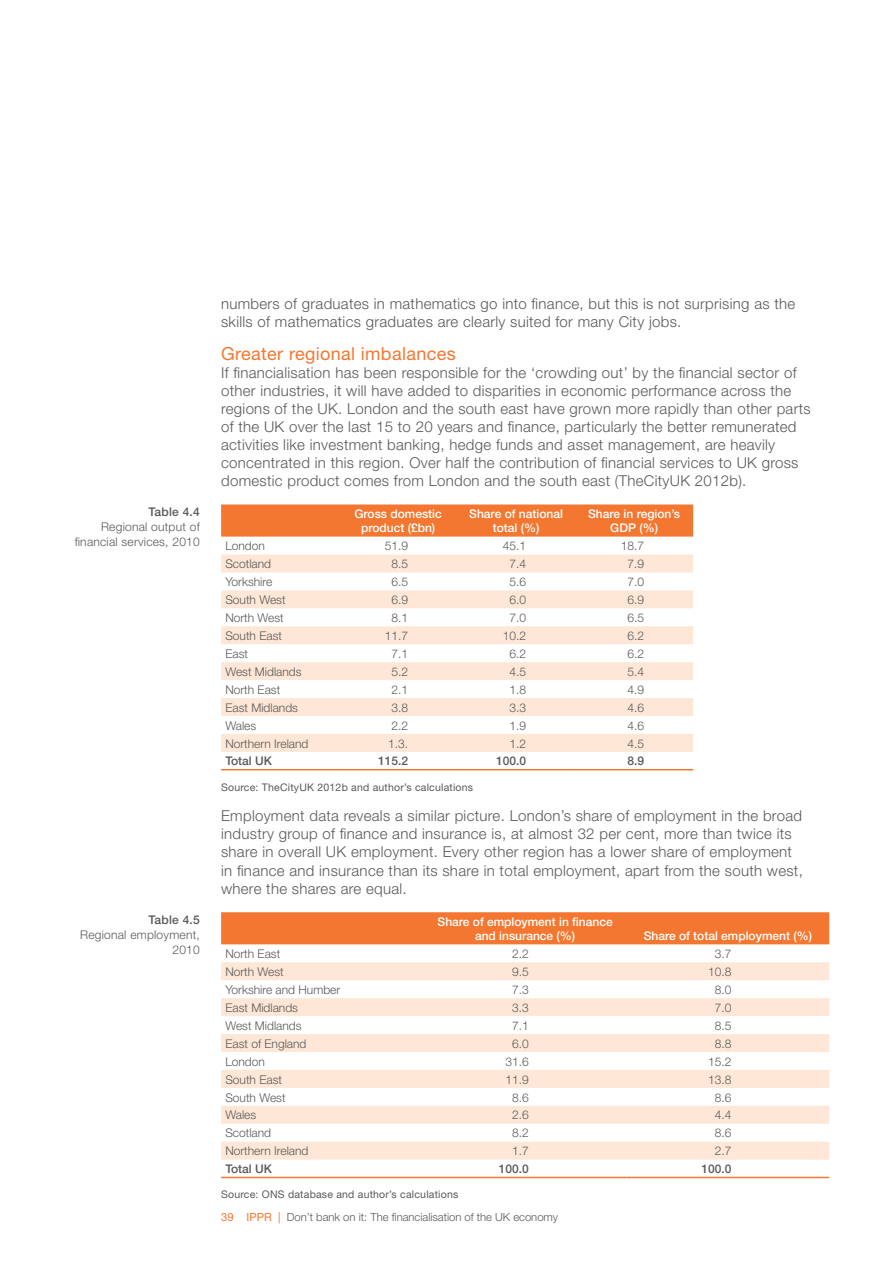
<style>
.page{position:relative;width:893px;height:1263px;background:#fff}
.page>*{position:absolute;margin:0;border:0;box-sizing:border-box;transform-origin:0 0}
.h_h1{font:18px "Helvetica Neue";letter-spacing:.02em;color:#f37730}
.b_body_para{font:300 15px/18px "Helvetica Neue";letter-spacing:.02em;color:#5a5958}
.b_table_text{font:300 12px "Helvetica Neue";color:#5a5958}
.t_medium_white{font:500 12px/14.2px "Helvetica Neue";color:#fff;text-align:center}
.b_table_text-2{font:300 12px/15px "Helvetica Neue";letter-spacing:.02em;color:#5a5958;text-align:right}
.b_table_text-3{font:500 12px "Helvetica Neue";color:#5a5958}
.t1{font:300 11.25px "Helvetica Neue";color:#5a5958}
.f_figure_source_note{font:10.5px "Helvetica Neue";letter-spacing:.02em;color:#5a5958}
.s1{font-weight:500}
.s2{font-weight:400;color:#f37730}
</style>
<div class="page">
<div style="left:221px;top:504px;width:472px;height:33px;background:#f37730"></div>
<svg style="left:221px;top:554px;width:472px;height:198px;fill:#fee7d6"></svg>
<hr style="left:221px;top:769px;width:118px;height:1px;background:#f37730">
<hr style="left:339px;top:769px;width:118px;height:1px;background:#f37730">
<hr style="left:457px;top:769px;width:118px;height:1px;background:#f37730">
<hr style="left:575px;top:769px;width:118px;height:1px;background:#f37730">
<div style="left:221px;top:912px;width:608px;height:32px;background:#f37730"></div>
<svg style="left:221px;top:962px;width:608px;height:197px;fill:#fee7d6"></svg>
<hr style="left:221px;top:1177px;width:203px;height:1px;background:#f37730">
<hr style="left:424px;top:1177px;width:202px;height:1px;background:#f37730">
<hr style="left:626px;top:1177px;width:203px;height:1px;background:#f37730">
<p class="b_table_text-2" style="left:75px;top:504px;width:127px"><span class="s1">Table 4.4<br></span>Regional output of financial services, 2010</p>
<p class="b_table_text-2" style="left:80px;top:912px;width:121px"><span class="s1">Table 4.5<br></span>Regional employment,<br>2010</p>
<p class="b_body_para" style="left:221px;top:295px;width:576px">numbers of graduates in mathematics go into finance, but this is not surprising as the skills of mathematics graduates are clearly suited for many City jobs.</p>
<p class="h_h1" style="left:221px;top:343px;width:236px">Greater regional imbalances</p>
<p class="b_body_para" style="left:221px;top:363px;width:591px">If financialisation has been responsible for the ‘crowding out’ by the financial sector of other industries, it will have added to disparities in economic performance across the regions of the UK. London and the south east have grown more rapidly than other parts of the UK over the last 15 to 20 years and finance, particularly the better remunerated activities like investment banking, hedge funds and asset management, are heavily concentrated in this region. Over half the contribution of financial services to UK gross domestic product comes from London and the south east (TheCityUK 2012b).</p>
<p class="t_medium_white" style="left:354px;top:507px;width:89px">Gross domestic product (£bn)</p>
<p class="t_medium_white" style="left:469px;top:507px;width:95px">Share of national total (%)</p>
<p class="t_medium_white" style="left:588px;top:507px;width:93px">Share in region’s<br>GDP (%)</p>
<p class="b_table_text" style="left:225px;top:539px;width:41px">London</p>
<p class="b_table_text" style="left:385px;top:539px;width:25px">51.9</p>
<p class="b_table_text" style="left:503px;top:539px;width:25px">45.1</p>
<p class="b_table_text" style="left:621px;top:539px;width:25px">18.7</p>
<p class="b_table_text" style="left:225px;top:557px;width:47px">Scotland</p>
<p class="b_table_text" style="left:392px;top:557px;width:18px">8.5</p>
<p class="b_table_text" style="left:510px;top:557px;width:18px">7.4</p>
<p class="b_table_text" style="left:627px;top:557px;width:18px">7.9</p>
<p class="b_table_text" style="left:225px;top:574px;width:48px">Yorkshire</p>
<p class="b_table_text" style="left:392px;top:574px;width:18px">6.5</p>
<p class="b_table_text" style="left:510px;top:574px;width:18px">5.6</p>
<p class="b_table_text" style="left:627px;top:574px;width:18px">7.0</p>
<p class="b_table_text" style="left:225px;top:592px;width:62px">South West</p>
<p class="b_table_text" style="left:392px;top:592px;width:18px">6.9</p>
<p class="b_table_text" style="left:510px;top:592px;width:18px">6.0</p>
<p class="b_table_text" style="left:627px;top:592px;width:18px">6.9</p>
<p class="b_table_text" style="left:225px;top:610px;width:60px">North West</p>
<p class="b_table_text" style="left:392px;top:610px;width:18px">8.1</p>
<p class="b_table_text" style="left:510px;top:610px;width:18px">7.0</p>
<p class="b_table_text" style="left:627px;top:610px;width:18px">6.5</p>
<p class="b_table_text" style="left:225px;top:628px;width:58px">South East</p>
<p class="b_table_text" style="left:385px;top:628px;width:25px">11.7</p>
<p class="b_table_text" style="left:503px;top:628px;width:25px">10.2</p>
<p class="b_table_text" style="left:627px;top:628px;width:18px">6.2</p>
<p class="b_table_text" style="left:225px;top:646px;width:24px">East</p>
<p class="b_table_text" style="left:392px;top:646px;width:18px">7.1</p>
<p class="b_table_text" style="left:510px;top:646px;width:18px">6.2</p>
<p class="b_table_text" style="left:627px;top:646px;width:18px">6.2</p>
<p class="b_table_text" style="left:225px;top:664px;width:78px">West Midlands</p>
<p class="b_table_text" style="left:392px;top:664px;width:18px">5.2</p>
<p class="b_table_text" style="left:510px;top:664px;width:18px">4.5</p>
<p class="b_table_text" style="left:627px;top:664px;width:18px">5.4</p>
<p class="b_table_text" style="left:225px;top:682px;width:56px">North East</p>
<p class="b_table_text" style="left:392px;top:682px;width:18px">2.1</p>
<p class="b_table_text" style="left:510px;top:682px;width:18px">1.8</p>
<p class="b_table_text" style="left:627px;top:682px;width:18px">4.9</p>
<p class="b_table_text" style="left:225px;top:700px;width:74px">East Midlands</p>
<p class="b_table_text" style="left:392px;top:700px;width:18px">3.8</p>
<p class="b_table_text" style="left:510px;top:700px;width:18px">3.3</p>
<p class="b_table_text" style="left:627px;top:700px;width:18px">4.6</p>
<p class="b_table_text" style="left:225px;top:718px;width:32px">Wales</p>
<p class="b_table_text" style="left:392px;top:718px;width:18px">2.2</p>
<p class="b_table_text" style="left:510px;top:718px;width:18px">1.9</p>
<p class="b_table_text" style="left:627px;top:718px;width:18px">4.6</p>
<p class="b_table_text" style="left:225px;top:736px;width:85px">Northern Ireland</p>
<p class="b_table_text" style="left:388px;top:736px;width:22px">1.3.</p>
<p class="b_table_text" style="left:510px;top:736px;width:18px">1.2</p>
<p class="b_table_text" style="left:627px;top:736px;width:18px">4.5</p>
<p class="b_table_text-3" style="left:225px;top:754px;width:48px">Total UK</p>
<p class="b_table_text-3" style="left:378px;top:754px;width:32px">115.2</p>
<p class="b_table_text-3" style="left:496px;top:754px;width:32px">100.0</p>
<p class="b_table_text-3" style="left:627px;top:754px;width:18px">8.9</p>
<p class="f_figure_source_note" style="left:221px;top:781px;width:254px">Source: TheCityUK 2012b and author’s calculations</p>
<p class="b_body_para" style="left:221px;top:807px;width:583px">Employment data reveals a similar picture. London’s share of employment in the broad industry group of finance and insurance is, at almost 32 per cent, more than twice its share in overall UK employment. Every other region has a lower share of employment in finance and insurance than its share in total employment, apart from the south west, where the shares are equal.</p>
<p class="t_medium_white" style="left:438px;top:914px;width:177px">Share of employment in finance and insurance (%)</p>
<p class="t_medium_white" style="left:644px;top:928px;width:170px">Share of total employment (%)</p>
<p class="b_table_text" style="left:225px;top:946px;width:56px">North East</p>
<p class="b_table_text" style="left:512px;top:946px;width:18px">2.2</p>
<p class="b_table_text" style="left:715px;top:946px;width:18px">3.7</p>
<p class="b_table_text" style="left:225px;top:964px;width:60px">North West</p>
<p class="b_table_text" style="left:512px;top:964px;width:18px">9.5</p>
<p class="b_table_text" style="left:708px;top:964px;width:25px">10.8</p>
<p class="b_table_text" style="left:225px;top:982px;width:116px">Yorkshire and Humber</p>
<p class="b_table_text" style="left:512px;top:982px;width:18px">7.3</p>
<p class="b_table_text" style="left:715px;top:982px;width:18px">8.0</p>
<p class="b_table_text" style="left:225px;top:1000px;width:74px">East Midlands</p>
<p class="b_table_text" style="left:512px;top:1000px;width:18px">3.3</p>
<p class="b_table_text" style="left:715px;top:1000px;width:18px">7.0</p>
<p class="b_table_text" style="left:225px;top:1018px;width:78px">West Midlands</p>
<p class="b_table_text" style="left:512px;top:1018px;width:18px">7.1</p>
<p class="b_table_text" style="left:715px;top:1018px;width:18px">8.5</p>
<p class="b_table_text" style="left:225px;top:1036px;width:83px">East of England</p>
<p class="b_table_text" style="left:512px;top:1036px;width:18px">6.0</p>
<p class="b_table_text" style="left:715px;top:1036px;width:18px">8.8</p>
<p class="b_table_text" style="left:225px;top:1054px;width:41px">London</p>
<p class="b_table_text" style="left:505px;top:1054px;width:25px">31.6</p>
<p class="b_table_text" style="left:708px;top:1054px;width:25px">15.2</p>
<p class="b_table_text" style="left:225px;top:1072px;width:58px">South East</p>
<p class="b_table_text" style="left:505px;top:1072px;width:25px">11.9</p>
<p class="b_table_text" style="left:708px;top:1072px;width:25px">13.8</p>
<p class="b_table_text" style="left:225px;top:1090px;width:62px">South West</p>
<p class="b_table_text" style="left:512px;top:1090px;width:18px">8.6</p>
<p class="b_table_text" style="left:715px;top:1090px;width:18px">8.6</p>
<p class="b_table_text" style="left:225px;top:1108px;width:32px">Wales</p>
<p class="b_table_text" style="left:512px;top:1108px;width:18px">2.6</p>
<p class="b_table_text" style="left:715px;top:1108px;width:18px">4.4</p>
<p class="b_table_text" style="left:225px;top:1126px;width:47px">Scotland</p>
<p class="b_table_text" style="left:512px;top:1126px;width:18px">8.2</p>
<p class="b_table_text" style="left:715px;top:1126px;width:18px">8.6</p>
<p class="b_table_text" style="left:225px;top:1144px;width:85px">Northern Ireland</p>
<p class="b_table_text" style="left:512px;top:1144px;width:18px">1.7</p>
<p class="b_table_text" style="left:715px;top:1144px;width:18px">2.7</p>
<p class="b_table_text-3" style="left:225px;top:1162px;width:48px">Total UK</p>
<p class="b_table_text-3" style="left:499px;top:1162px;width:32px">100.0</p>
<p class="b_table_text-3" style="left:701px;top:1162px;width:32px">100.0</p>
<p class="f_figure_source_note" style="left:221px;top:1188px;width:239px">Source: ONS database and author’s calculations</p>
<p class="t1" style="left:221px;top:1210px;width:339px"><span class="s2">39 IPPR |</span> Don’t bank on it: The financialisation of the UK economy</p>
</div>
